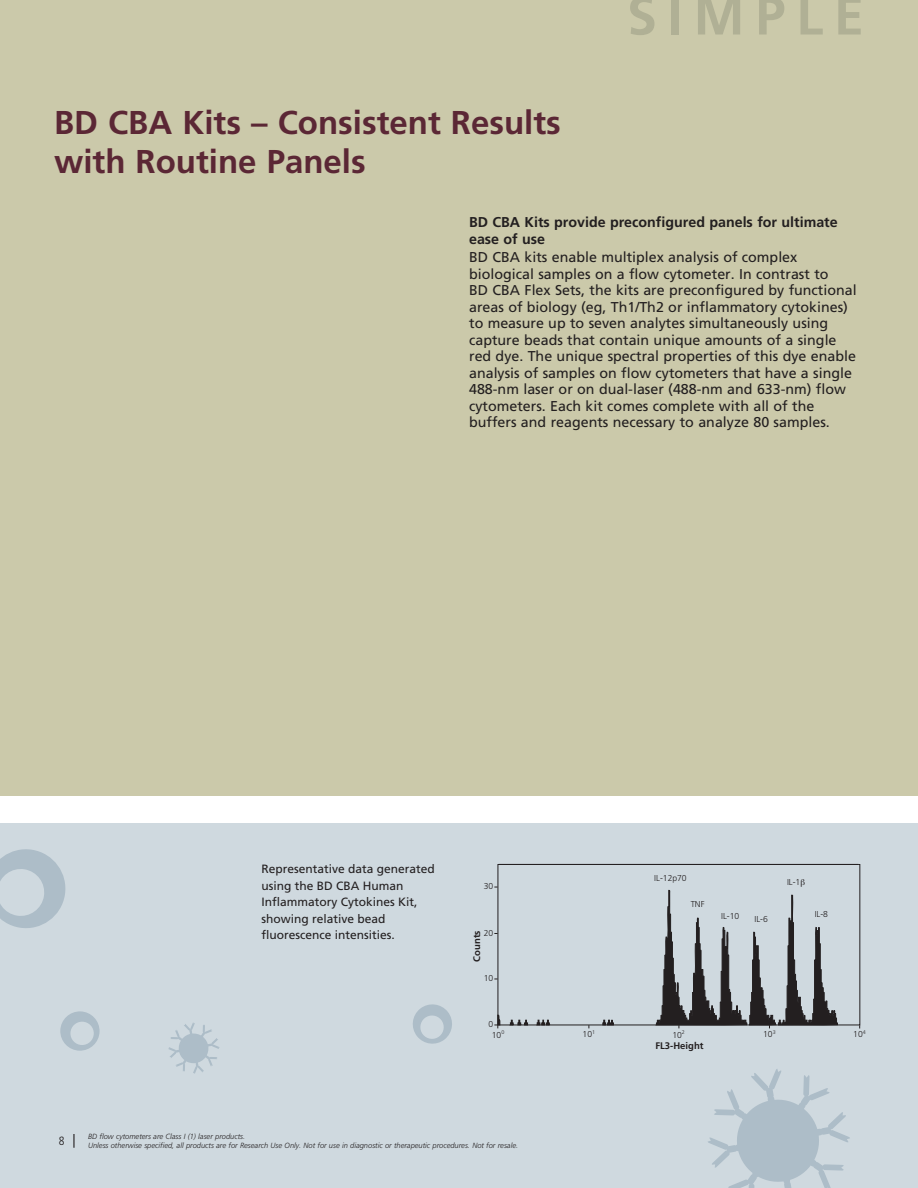
<style>
.page{position:relative;width:918px;height:1188px;background:#fff}
.page>*{position:absolute;margin:0;border:0;box-sizing:border-box;transform-origin:0 0}
.body_text{font:700 54px "Frutiger";letter-spacing:.2em;color:#b0b095}
.intro_text{font:700 33px/39px "Frutiger";color:#5b2735}
.Page_Numbers{font:14.25px/16.5px "Frutiger";color:#231f20}
.Page_Numbers-2{font:700 14.25px/16.5px "Frutiger";color:#231f20}
.Legend_Headers{font:12px/16.5px "Frutiger";color:#231f20}
.Page_Numbers-3{font:300 condensed 12px "Frutiger";color:#231f20}
.t1{font:700 9.6px "Frutiger";color:#231f20}
.t2{font:300 8.55px "Frutiger";color:#231f20}
.t3{font:italic 300 7.5px "Frutiger";color:#231f20}
</style>
<div class="page">
<div style="left:0;top:824px;width:918px;height:364px;background:#cfd9df"></div>
<div style="left:0;top:0;width:918px;height:795px;background:#cbc9aa"></div>
<svg style="left:73px;top:1134px;width:2px;height:14px"></svg>
<svg style="left:413px;top:1004px;width:39px;height:40px"></svg>
<svg style="left:60px;top:1011px;width:40px;height:40px"></svg>
<svg style="left:168px;top:1023px;width:52px;height:51px"></svg>
<svg style="left:0;top:849px;width:66px;height:79px"></svg>
<svg style="left:708px;top:1069px;width:142px;height:119px"></svg>
<svg style="left:510px;top:1020px;width:18px;height:3px"></svg>
<svg style="left:536px;top:1020px;width:14px;height:3px"></svg>
<svg style="left:603px;top:1020px;width:11px;height:3px"></svg>
<svg style="left:494px;top:1015px;width:6px;height:13px"></svg>
<div style="left:498px;top:864px;width:362px;height:161px;border:1px solid #231f20"></div>
<svg style="left:655px;top:889px;width:188px;height:139px"></svg>
<p class="intro_text" style="left:54px;top:102px;width:508px">BD CBA Kits – Consistent Results with Routine Panels</p>
<p class="body_text" style="left:627px;top:-16px;width:239px">SIMPLE</p>
<p class="Page_Numbers-2" style="left:469px;top:214px;width:370px">BD CBA Kits provide preconfigured panels for ultimate ease of use</p>
<p class="Page_Numbers" style="left:469px;top:249px;width:389px">BD CBA kits enable multiplex analysis of complex biological samples on a flow cytometer. In contrast to<br>BD CBA Flex Sets, the kits are preconfigured by functional areas of biology (eg, Th1/Th2 or inflammatory cytokines) to measure up to seven analytes simultaneously using capture beads that contain unique amounts of a single red dye. The unique spectral properties of this dye enable analysis of samples on flow cytometers that have a single 488-nm laser or on dual-laser (488-nm and 633-nm) flow cytometers. Each kit comes complete with all of the buffers and reagents necessary to analyze 80 samples.</p>
<p class="Legend_Headers" style="left:262px;top:861px;width:175px">Representative data generated using the BD CBA Human<br>Inflammatory Cytokines Kit, showing relative bead fluorescence intensities.</p>
<p class="t2" style="left:654px;top:873px;width:34px">IL-12p70</p>
<p class="t2" style="left:484px;top:882px;width:11px">30</p>
<p class="t2" style="left:691px;top:900px;width:15px">TNF</p>
<p class="t2" style="left:484px;top:928px;width:11px">20</p>
<p class="t1" style="left:471px;top:962px;width:33px;rotate:-90deg">Counts</p>
<p class="t2" style="left:484px;top:974px;width:11px">10</p>
<p class="t2" style="left:489px;top:1019px;width:6px">0</p>
<p class="t2" style="left:721px;top:911px;width:20px">IL-10</p>
<p class="t2" style="left:755px;top:914px;width:15px">IL-6</p>
<p class="t2" style="left:787px;top:877px;width:15px">IL-1</p>
<p class="t2" style="left:815px;top:909px;width:15px">IL-8</p>
<p class="t2" style="left:492px;top:1030px;width:14px">10<sup>0</sup></p>
<p class="t2" style="left:583px;top:1030px;width:14px">10<sup>1</sup></p>
<p class="t2" style="left:672px;top:1030px;width:14px">10<sup>2</sup></p>
<p class="t2" style="left:763px;top:1030px;width:14px">10<sup>3</sup></p>
<p class="t2" style="left:853px;top:1030px;width:14px">10<sup>4</sup></p>
<p class="Page_Numbers-3" style="left:54px;top:1134px;width:12px">88</p>
<p class="t3" style="left:88px;top:1132px;width:159px">BD flow cytometers are Class I (1) laser products.</p>
<p class="t3" style="left:88px;top:1141px;width:432px">Unless otherwise specified, all products are for Research Use Only. Not for use in diagnostic or therapeutic procedures. Not for resale.</p>
<p class="t1" style="left:655px;top:1041px;width:50px">FL3-Height</p>
</div>
